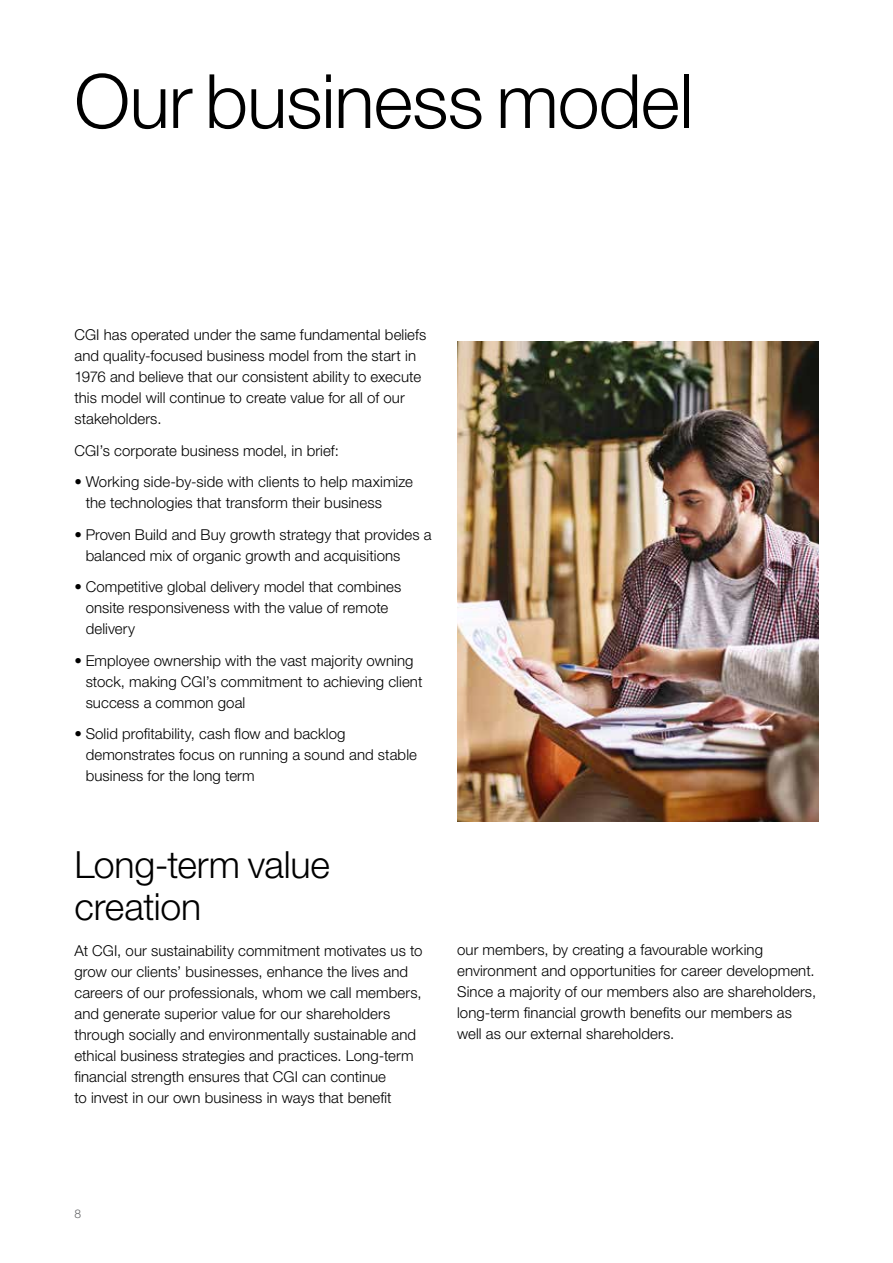
<style>
.page{position:relative;width:893px;height:1263px;background:#fff}
.page>*{position:absolute;margin:0;border:0;box-sizing:border-box;transform-origin:0 0}
.t1{font:300 75px "Helvetica Neue LT Pro";letter-spacing:-.01em;color:#000}
.t2{font:300 37.5px/41.2px "Helvetica Neue LT Pro";letter-spacing:-.005em;color:#000}
.t3{font:300 15px/21px "Helvetica Neue LT Pro";letter-spacing:.005em;color:#000}
.t4{font:300 12px "Helvetica Neue LT Pro";color:#636466}
</style>
<div class="page">
<img style="left:457px;top:342px;width:362px;height:480px">
<h1 class="t1" style="left:74px;top:55px;width:620px">Our business model</h1>
<p class="t3" style="left:74px;top:324px;width:353px">CGI has operated under the same fundamental beliefs and quality-focused business model from the start in 1976 and believe that our consistent ability to execute this model will continue to create value for all of our stakeholders.</p>
<p class="t3" style="left:74px;top:440px;width:266px">CGI’s corporate business model, in brief:</p>
<p class="t3" style="left:86px;top:471px;width:329px;text-indent:-11px">• Working side-by-side with clients to help maximize the technologies that transform their business</p>
<p class="t3" style="left:86px;top:524px;width:348px;text-indent:-11px">• Proven Build and Buy growth strategy that provides a balanced mix of organic growth and acquisitions</p>
<p class="t3" style="left:86px;top:576px;width:317px;text-indent:-11px">• Competitive global delivery model that combines onsite responsiveness with the value of remote delivery</p>
<p class="t3" style="left:86px;top:650px;width:338px;text-indent:-11px">• Employee ownership with the vast majority owning stock, making CGI’s commitment to achieving client success a common goal</p>
<p class="t3" style="left:86px;top:723px;width:333px;text-indent:-11px">• Solid profitability, cash flow and backlog demonstrates focus on running a sound and stable business for the long term</p>
<h2 class="t2" style="left:74px;top:843px;width:257px">Long-term value creation</h2>
<p class="t3" style="left:74px;top:939px;width:350px">At CGI, our sustainability commitment motivates us to grow our clients’ businesses, enhance the lives and careers of our professionals, whom we call members, and generate superior value for our shareholders through socially and environmentally sustainable and ethical business strategies and practices. Long-term financial strength ensures that CGI can continue<br>to invest in our own business in ways that benefit</p>
<p class="t3" style="left:457px;top:939px;width:361px">our members, by creating a favourable working environment and opportunities for career development.<br>Since a majority of our members also are shareholders, long-term financial growth benefits our members as well as our external shareholders.</p>
<p class="t4" style="left:74px;top:1207px;width:8px">8</p>
</div>
